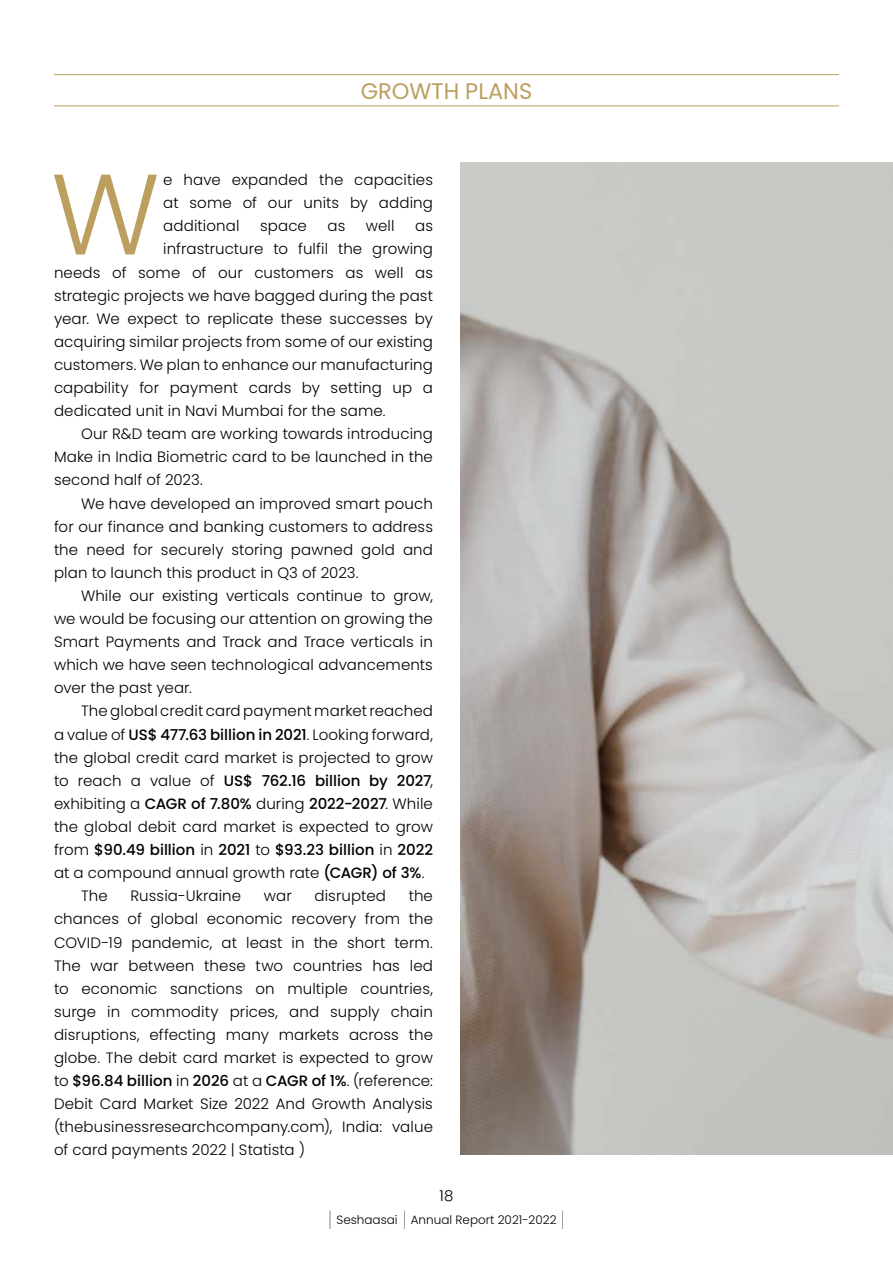
<style>
.page{position:relative;width:893px;height:1263px;background:#fff}
.page>*{position:absolute;margin:0;border:0;box-sizing:border-box;transform-origin:0 0}
.t1{font:300 114.15px "Poppins";color:#bc9e5e}
.t2{font:22.5px "Poppins";color:#bc9e5e}
.t3{font:300 15px/23.1px "Poppins";letter-spacing:.01em;color:#000;text-align:justify}
.t4{font:500 15px "Poppins";color:#000}
.t5{font:300 12px "Poppins";color:#000}
.s1{font-weight:500}
.s2{font-weight:300}
.s3{font-weight:100;font-size:21px}
</style>
<div class="page">
<img style="left:460px;top:162px;width:433px;height:993px">
<hr style="left:54px;top:74px;width:785px;height:1px;background:#bc9e5e">
<hr style="left:54px;top:106px;width:785px;height:1px;background:#bc9e5e">
<h2 class="t2" style="left:361px;top:78px;width:173px">GROWTH PLANS</h2>
<h1 class="t1" style="left:51px;top:148px;width:111px">W</h1>
<p class="t3" style="left:163px;top:168px;width:271px">e have expanded the capacities at some of our units by adding additional</p>
<p class="t3" style="left:260px;top:215px;width:48px">space</p>
<p class="t3" style="left:327px;top:215px;width:19px">as</p>
<p class="t3" style="left:366px;top:215px;width:30px">well</p>
<p class="t3" style="left:415px;top:215px;width:19px">as</p>
<p class="t3" style="left:163px;top:238px;width:271px">infrastructure to fulfil the growing</p>
<p class="t3" style="left:54px;top:261px;width:380px">needs of some of our customers as well as</p>
<p class="t3" style="left:54px;top:284px;width:380px">strategic projects we have bagged during the past</p>
<p class="t3" style="left:54px;top:307px;width:380px">year. We expect to replicate these successes by</p>
<p class="t3" style="left:54px;top:330px;width:380px">acquiring similar projects from some of our existing</p>
<p class="t3" style="left:54px;top:353px;width:380px">customers. We plan to enhance our manufacturing</p>
<p class="t3" style="left:54px;top:376px;width:380px">capability for payment cards by setting up a</p>
<p class="t3" style="left:54px;top:399px;width:333px">dedicated unit in Navi Mumbai for the same.</p>
<p class="t3" style="left:81px;top:422px;width:354px">Our R&amp;D team are working towards introducing</p>
<p class="t3" style="left:54px;top:446px;width:380px">Make in India Biometric card to be launched in the</p>
<p class="t3" style="left:54px;top:469px;width:150px">second half of 2023.</p>
<p class="t3" style="left:81px;top:492px;width:353px">We have developed an improved smart pouch</p>
<p class="t3" style="left:54px;top:515px;width:380px">for our finance and banking customers to address</p>
<p class="t3" style="left:54px;top:538px;width:380px">the need for securely storing pawned gold and</p>
<p class="t3" style="left:54px;top:561px;width:306px">plan to launch this product in Q3 of 2023.</p>
<p class="t3" style="left:81px;top:584px;width:353px">While our existing verticals continue to grow,</p>
<p class="t3" style="left:54px;top:607px;width:380px">we would be focusing our attention on growing the</p>
<p class="t3" style="left:54px;top:630px;width:380px">Smart Payments and Track and Trace verticals in</p>
<p class="t3" style="left:54px;top:653px;width:380px">which we have seen technological advancements</p>
<p class="t3" style="left:54px;top:677px;width:139px">over the past year.</p>
<p class="t3" style="left:81px;top:700px;width:353px">The global credit card payment market reached</p>
<p class="t3" style="left:54px;top:723px;width:380px">a value of <span class="s1">US$ 477.63 billion in 2021</span>. Looking forward,</p>
<p class="t3" style="left:54px;top:746px;width:380px">the global credit card market is projected to grow</p>
<p class="t4" style="left:54px;top:772px;width:380px"><span class="s2">to reach a value of</span> US$ 762.16 billion by 2027<span class="s2">,</span></p>
<p class="t3" style="left:54px;top:792px;width:380px">exhibiting a <span class="s1">CAGR of 7.80%</span> during <span class="s1">2022-2027</span>. While</p>
<p class="t3" style="left:54px;top:815px;width:380px">the global debit card market is expected to grow</p>
<p class="t4" style="left:54px;top:841px;width:380px"><span class="s2">from</span> $90.49 billion <span class="s2">in</span> 2021 <span class="s2">to</span> $93.23 billion <span class="s2">in</span> 2022</p>
<p class="t3" style="left:54px;top:861px;width:372px">at a compound annual growth rate <span class="s1">(CAGR) of 3%</span>.</p>
<p class="t3" style="left:81px;top:884px;width:28px">The</p>
<p class="t3" style="left:130px;top:884px;width:112px">Russia-Ukraine</p>
<p class="t3" style="left:264px;top:884px;width:29px">war</p>
<p class="t3" style="left:315px;top:884px;width:73px">disrupted</p>
<p class="t3" style="left:54px;top:884px;width:380px;text-indent:355px">the chances of global economic recovery from the COVID-19 pandemic, at least in the short term.<br>The war between these two countries has led to economic sanctions on multiple countries, surge in commodity prices, and supply chain disruptions, effecting many markets across the globe. The debit card market is expected to grow to <span class="s1">$96.84 billion</span> in <span class="s1">2026</span> at a <span class="s1">CAGR of 1%</span>. (reference:<br>Debit Card Market Size 2022 And Growth Analysis (thebusinessresearchcompany.com), India: value of card payments 2022 | Statista )</p>
<p class="t3" style="left:440px;top:1184px;width:15px">18</p>
<p class="t5" style="left:328px;top:1212px;width:238px"><span class="s3">|</span> Seshaasai <span class="s3">|</span> Annual Report 2021-2022 <span class="s3">|</span></p>
</div>
